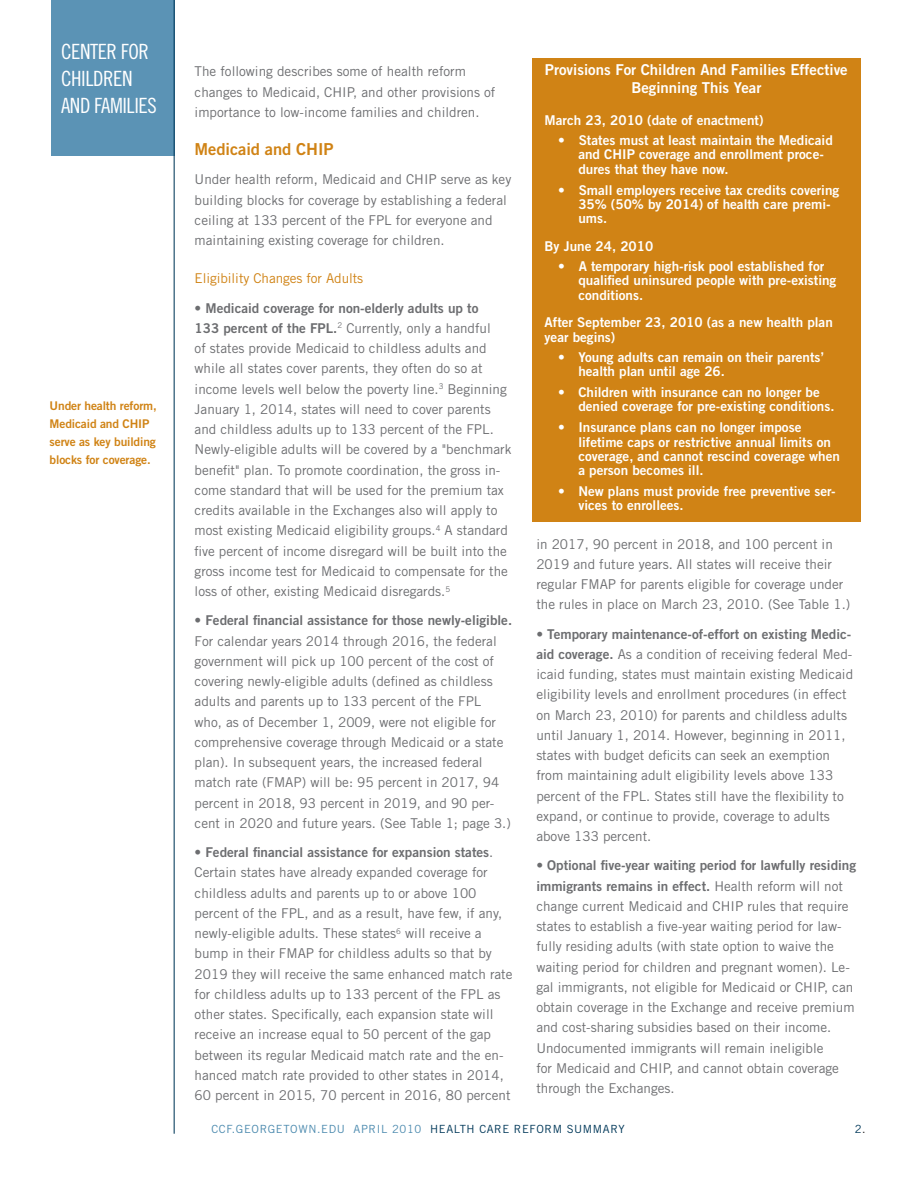
<style>
.page{position:relative;width:918px;height:1188px;background:#fff}
.page>*{position:absolute;margin:0;border:0;box-sizing:border-box;transform-origin:0 0}
.t1{font:21px/27px "Trade Gothic Cond Eighteen";letter-spacing:-.02em;color:#fff}
.Subheads{font:16.5px "Trade Gothic Bold Two";letter-spacing:-.005em;color:#d08315}
.box_copy{font:15px/18px "Trade Gothic Bold Two";color:#fff;text-align:center}
.t2{font:13.5px/20.2px "Trade Gothic";color:#6c6d70}
.box_copy-2{font:13.5px/14.2px "Trade Gothic Bold Two";color:#fff}
.Subheads-2{font:13.5px "Trade Gothic";letter-spacing:-.005em;color:#d08315}
.Subheads-3{font:12px/18px "Trade Gothic Bold Two";letter-spacing:-.01em;color:#d08315}
.Subheads-4{font:11.25px "Trade Gothic";letter-spacing:.055em;color:#4d8baf}
.Subheads-5{font:11.25px "Trade Gothic";color:#003859}
.s1{font-family:"Trade Gothic Bold Two"}
.s2{color:#003859}
.s3{color:#231f20}
</style>
<div class="page">
<div style="left:532px;top:58px;width:329px;height:464px;background:#d08315"></div>
<div style="left:51px;top:0;width:123px;height:155px;background:#5b93b5"></div>
<hr style="left:174px;top:0;width:1px;height:1134px;background:#003859">
<p class="t1" style="left:61px;top:38px;width:97px">CENTER FOR<br>CHILDREN<br>AND FAMILIES</p>
<p class="Subheads-3" style="left:50px;top:396px;width:109px">Under health reform,<br>Medicaid and CHIP serve as key building blocks for coverage.</p>
<p class="t2" style="left:195px;top:61px;width:302px">The following describes some of health reform changes to Medicaid, CHIP, and other provisions of importance to low-income families and children.</p>
<p class="Subheads" style="left:195px;top:139px;width:140px">Medicaid and CHIP</p>
<p class="t2" style="left:195px;top:169px;width:318px">Under health reform, Medicaid and CHIP serve as key building blocks for coverage by establishing a federal ceiling at 133 percent of the FPL for everyone and maintaining existing coverage for children.</p>
<p class="Subheads-2" style="left:195px;top:271px;width:170px">Eligibility Changes for Adults</p>
<p class="t2" style="left:195px;top:298px;width:318px">• <span class="s1">Medicaid coverage for non-elderly adults up to<br>133 percent of the FPL.</span><sup>2</sup> Currently, only a handful<br>of states provide Medicaid to childless adults and while all states cover parents, they often do so at income levels well below the poverty line.<sup>3</sup> Beginning January 1, 2014, states will need to cover parents and childless adults up to 133 percent of the FPL.<br>Newly-eligible adults will be covered by a "benchmark benefit" plan. To promote coordination, the gross in&shy;come standard that will be used for the premium tax credits available in the Exchanges also will apply to most existing Medicaid eligibility groups.<sup>4</sup> A standard five percent of income disregard will be built into the gross income test for Medicaid to compensate for the loss of other, existing Medicaid disregards.<sup>5</sup></p>
<p class="t2" style="left:195px;top:610px;width:319px">• <span class="s1">Federal financial assistance for those newly-eligible.<br></span>For calendar years 2014 through 2016, the federal government will pick up 100 percent of the cost of covering newly-eligible adults (defined as childless adults and parents up to 133 percent of the FPL<br>who, as of December 1, 2009, were not eligible for comprehensive coverage through Medicaid or a state plan). In subsequent years, the increased federal match rate (FMAP) will be: 95 percent in 2017, 94 percent in 2018, 93 percent in 2019, and 90 per&shy;cent in 2020 and future years. (See Table 1; page 3.)</p>
<p class="t2" style="left:195px;top:842px;width:319px">• <span class="s1">Federal financial assistance for expansion states</span>.<br>Certain states have already expanded coverage for childless adults and parents up to or above 100 percent of the FPL, and as a result, have few, if any, newly-eligible adults. These states<sup>6</sup> will receive a bump in their FMAP for childless adults so that by 2019 they will receive the same enhanced match rate for childless adults up to 133 percent of the FPL as other states. Specifically, each expansion state will receive an increase equal to 50 percent of the gap between its regular Medicaid match rate and the en&shy;hanced match rate provided to other states in 2014, 60 percent in 2015, 70 percent in 2016, 80 percent</p>
<p class="box_copy" style="left:545px;top:60px;width:304px">Provisions For Children And Families Effective<br>Beginning This Year</p>
<p class="box_copy-2" style="left:545px;top:113px;width:220px">March 23, 2010 (date of enactment)</p>
<p class="box_copy-2" style="left:578px;top:133px;width:256px;text-indent:-20px">• States must at least maintain the Medicaid and CHIP coverage and enrollment proce&shy;dures that they have now.</p>
<p class="box_copy-2" style="left:578px;top:182px;width:262px;text-indent:-20px">• Small employers receive tax credits covering<br>35% (50% by 2014) of health care premi&shy;ums.</p>
<p class="box_copy-2" style="left:545px;top:239px;width:110px">By June 24, 2010</p>
<p class="box_copy-2" style="left:578px;top:259px;width:260px;text-indent:-20px">• A temporary high-risk pool established for qualified uninsured people with pre-existing conditions.</p>
<p class="box_copy-2" style="left:545px;top:315px;width:290px">After September 23, 2010 (as a new health plan year begins)</p>
<p class="box_copy-2" style="left:578px;top:350px;width:247px;text-indent:-20px">• Young adults can remain on their parents’ health plan until age 26.</p>
<p class="box_copy-2" style="left:578px;top:385px;width:258px;text-indent:-20px">• Children with insurance can no longer be denied coverage for pre-existing conditions.</p>
<p class="box_copy-2" style="left:578px;top:420px;width:263px;text-indent:-20px">• Insurance plans can no longer impose lifetime caps or restrictive annual limits on coverage, and cannot rescind coverage when a person becomes ill.</p>
<p class="box_copy-2" style="left:578px;top:484px;width:259px;text-indent:-20px">• New plans must provide free preventive ser&shy;vices to enrollees.</p>
<p class="t2" style="left:536px;top:533px;width:316px">in 2017, 90 percent in 2018, and 100 percent in 2019 and future years. All states will receive their regular FMAP for parents eligible for coverage under the rules in place on March 23, 2010. (See Table 1.)</p>
<p class="t2" style="left:536px;top:623px;width:318px">• <span class="s1">Temporary maintenance-of-effort on existing Medic&shy;aid coverage.</span> As a condition of receiving federal Med&shy;icaid funding, states must maintain existing Medicaid eligibility levels and enrollment procedures (in effect on March 23, 2010) for parents and childless adults until January 1, 2014. However, beginning in 2011, states with budget deficits can seek an exemption from maintaining adult eligibility levels above 133 percent of the FPL. States still have the flexibility to expand, or continue to provide, coverage to adults above 133 percent.</p>
<p class="t2" style="left:536px;top:855px;width:321px">• <span class="s1">Optional five-year waiting period for lawfully residing immigrants remains in effect.</span> Health reform will not change current Medicaid and CHIP rules that require states to establish a five-year waiting period for law&shy;fully residing adults (with state option to waive the waiting period for children and pregnant women). Le&shy;gal immigrants, not eligible for Medicaid or CHIP, can obtain coverage in the Exchange and receive premium and cost-sharing subsidies based on their income.<br>Undocumented immigrants will remain ineligible<br>for Medicaid and CHIP, and cannot obtain coverage through the Exchanges.</p>
<p class="Subheads-4" style="left:211px;top:1122px;width:415px">CCF.GEORGETOWN.EDU APRIL 2010 <span class="s2">HEALTH CARE REFORM SUMMARY</span></p>
<p class="Subheads-5" style="left:855px;top:1122px;width:12px">2<span class="s3">.</span></p>
</div>
